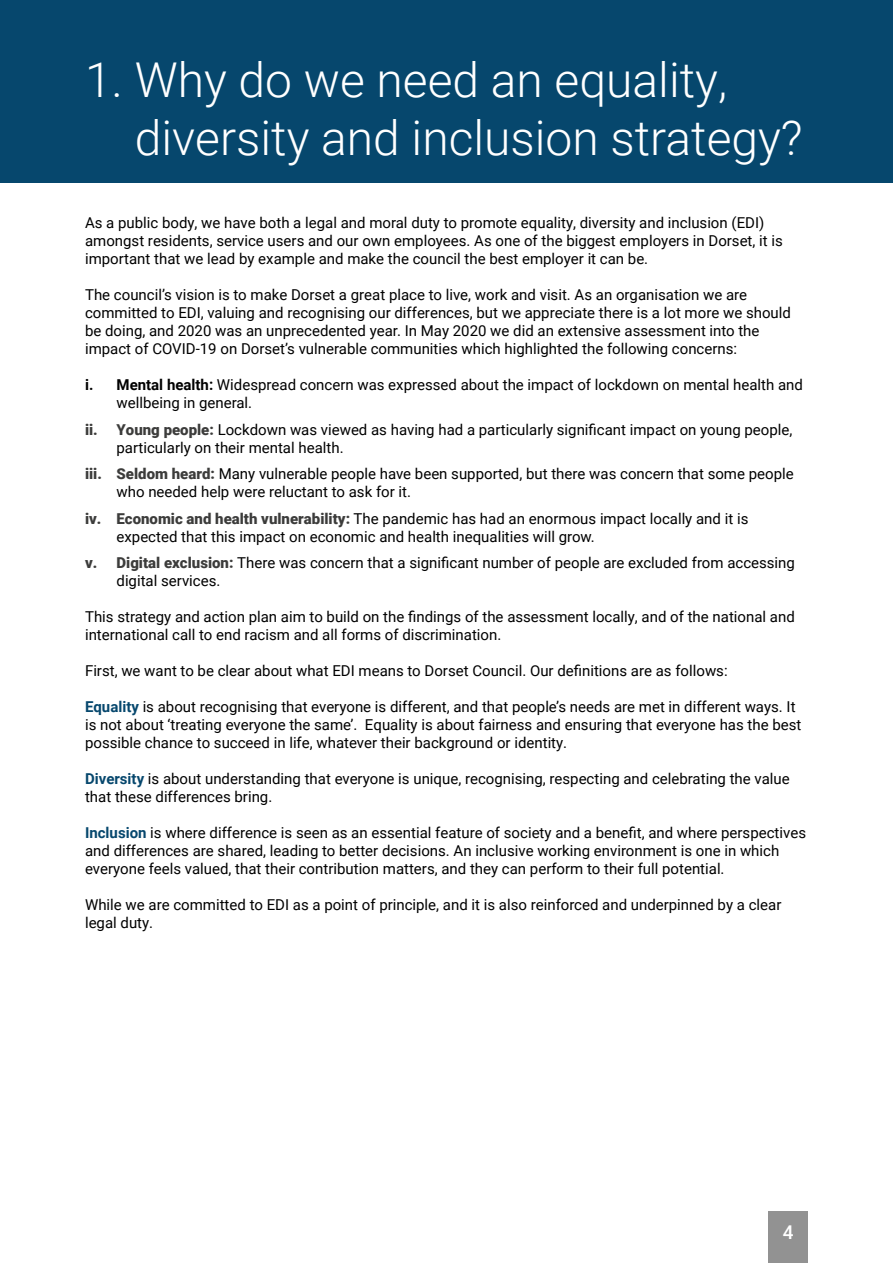
<style>
.page{position:relative;width:893px;height:1263px;background:#fff}
.page>*{position:absolute;margin:0;border:0;box-sizing:border-box;transform-origin:0 0}
.t1{font:300 48px/57.6px "Roboto";color:#fff}
.t2{font:500 18.9px "Roboto";color:#fff}
.t3{font:15px/18px "Roboto";color:#000}
.s1{font-weight:700}
.s2{font-weight:900;color:#3c3c3b}
.s3{font-weight:700;color:#06476d}
</style>
<div class="page">
<div style="left:768px;top:1212px;width:40px;height:51px;background:#929292"></div>
<div style="left:0;top:0;width:893px;height:183px;background:#06476d"></div>
<h1 class="t1" style="left:135px;top:49px;width:669px;text-indent:-50px">1. Why do we need an equality, diversity and inclusion strategy?</h1>
<p class="t3" style="left:85px;top:213px;width:699px">As a public body, we have both a legal and moral duty to promote equality, diversity and inclusion (EDI) amongst residents, service users and our own employees. As one of the biggest employers in Dorset, it is important that we lead by example and make the council the best employer it can be.</p>
<p class="t3" style="left:85px;top:285px;width:707px">The council’s vision is to make Dorset a great place to live, work and visit. As an organisation we are committed to EDI, valuing and recognising our differences, but we appreciate there is a lot more we should be doing, and 2020 was an unprecedented year. In May 2020 we did an extensive assessment into the impact of COVID-19 on Dorset’s vulnerable communities which highlighted the following concerns:</p>
<p class="t3" style="left:117px;top:375px;width:688px;text-indent:-32px"><span class="s1">i. Mental health:</span> Widespread concern was expressed about the impact of lockdown on mental health and wellbeing in general.</p>
<p class="t3" style="left:117px;top:420px;width:677px;text-indent:-32px"><span class="s2">ii. Young people:</span> Lockdown was viewed as having had a particularly significant impact on young people, particularly on their mental health.</p>
<p class="t3" style="left:117px;top:464px;width:679px;text-indent:-32px"><span class="s2">iii. Seldom heard:</span> Many vulnerable people have been supported, but there was concern that some people who needed help were reluctant to ask for it.</p>
<p class="t3" style="left:117px;top:509px;width:633px;text-indent:-32px"><span class="s2">iv. Economic and health vulnerability:</span> The pandemic has had an enormous impact locally and it is expected that this impact on economic and health inequalities will grow.</p>
<p class="t3" style="left:85px;top:553px;width:711px"><span class="s2">v. Digital exclusion:</span> There was concern that a significant number of people are excluded from accessing</p>
<p class="t3" style="left:117px;top:571px;width:105px">digital services.</p>
<p class="t3" style="left:85px;top:607px;width:711px">This strategy and action plan aim to build on the findings of the assessment locally, and of the national and</p>
<p class="t3" style="left:85px;top:625px;width:418px">international call to end racism and all forms of discrimination.</p>
<p class="t3" style="left:85px;top:661px;width:644px">First, we want to be clear about what EDI means to Dorset Council. Our definitions are as follows:</p>
<p class="t3" style="left:85px;top:697px;width:718px"><span class="s3">Equality</span> is about recognising that everyone is different, and that people’s needs are met in different ways. It is not about ‘treating everyone the same’. Equality is about fairness and ensuring that everyone has the best possible chance to succeed in life, whatever their background or identity.</p>
<p class="t3" style="left:85px;top:769px;width:706px"><span class="s3">Diversity</span> is about understanding that everyone is unique, recognising, respecting and celebrating the value that these differences bring.</p>
<p class="t3" style="left:85px;top:823px;width:722px"><span class="s3">Inclusion</span> is where difference is seen as an essential feature of society and a benefit, and where perspectives</p>
<p class="t3" style="left:85px;top:841px;width:696px">and differences are shared, leading to better decisions. An inclusive working environment is one in which everyone feels valued, that their contribution matters, and they can perform to their full potential.</p>
<p class="t3" style="left:85px;top:895px;width:698px">While we are committed to EDI as a point of principle, and it is also reinforced and underpinned by a clear legal duty.</p>
<p class="t2" style="left:783px;top:1219px;width:12px">4</p>
</div>
